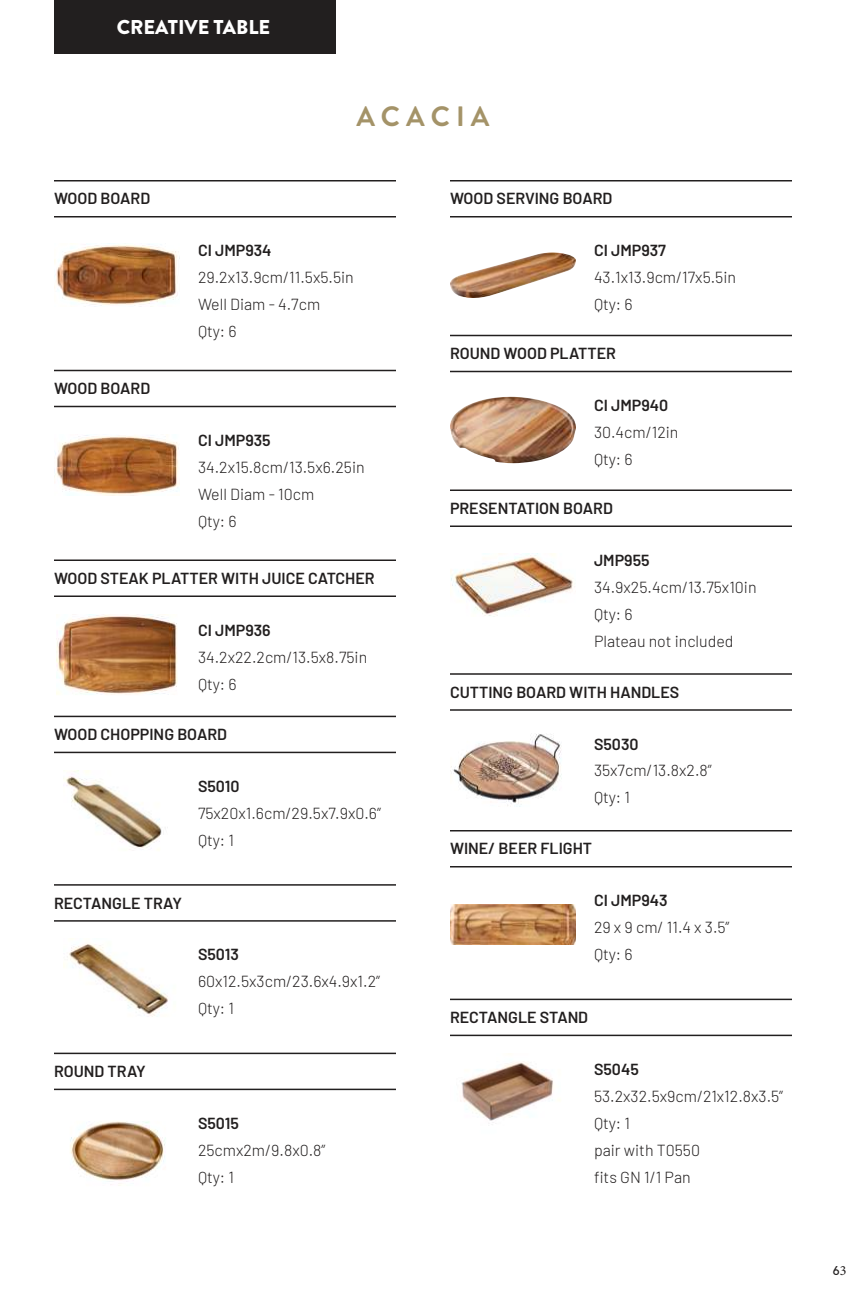
<style>
.page{position:relative;width:864px;height:1296px;background:#fff}
.page>*{position:absolute;margin:0;border:0;box-sizing:border-box;transform-origin:0 0}
.t1{font:700 28px "Brandon Grotesque";letter-spacing:.22em;color:#a49368}
.t2{font:900 20px "Brandon Grotesque";color:#fff}
.t3{font:300 16px/27px "Barlow";color:#221f1f}
.t4{font:600 16px "Barlow";color:#221f1f}
.t5{font:14px "Moderat";color:#221f1f}
.s1{font-family:"Minion Pro"}
</style>
<div class="page">
<div style="left:54px;top:0;width:281px;height:54px;background:#221f1f"></div>
<hr style="left:54px;top:180px;width:342px;height:2px;background:#221f1f">
<hr style="left:54px;top:216px;width:342px;height:2px;background:#221f1f">
<img style="left:54px;top:244px;width:126px;height:63px">
<hr style="left:54px;top:370px;width:342px;height:1px;background:#221f1f">
<hr style="left:54px;top:406px;width:342px;height:1px;background:#221f1f">
<img style="left:54px;top:435px;width:126px;height:60px">
<hr style="left:54px;top:560px;width:342px;height:1px;background:#221f1f">
<hr style="left:54px;top:596px;width:342px;height:1px;background:#221f1f">
<img style="left:56px;top:614px;width:122px;height:81px">
<hr style="left:450px;top:180px;width:342px;height:2px;background:#221f1f">
<hr style="left:450px;top:216px;width:342px;height:2px;background:#221f1f">
<img style="left:450px;top:253px;width:126px;height:45px">
<hr style="left:450px;top:335px;width:342px;height:1px;background:#221f1f">
<hr style="left:450px;top:371px;width:342px;height:1px;background:#221f1f">
<img style="left:450px;top:397px;width:126px;height:66px">
<hr style="left:450px;top:490px;width:342px;height:1px;background:#221f1f">
<hr style="left:450px;top:526px;width:342px;height:1px;background:#221f1f">
<img style="left:450px;top:553px;width:123px;height:63px">
<hr style="left:54px;top:716px;width:342px;height:1px;background:#221f1f">
<hr style="left:54px;top:752px;width:342px;height:1px;background:#221f1f">
<img style="left:63px;top:770px;width:99px;height:80px">
<hr style="left:54px;top:884px;width:342px;height:2px;background:#221f1f">
<hr style="left:54px;top:920px;width:342px;height:2px;background:#221f1f">
<img style="left:63px;top:944px;width:106px;height:73px">
<hr style="left:54px;top:1053px;width:342px;height:1px;background:#221f1f">
<hr style="left:54px;top:1089px;width:342px;height:1px;background:#221f1f">
<img style="left:70px;top:1121px;width:96px;height:65px">
<hr style="left:450px;top:673px;width:342px;height:2px;background:#221f1f">
<hr style="left:450px;top:709px;width:342px;height:2px;background:#221f1f">
<img style="left:450px;top:734px;width:112px;height:73px">
<hr style="left:450px;top:830px;width:342px;height:2px;background:#221f1f">
<hr style="left:450px;top:866px;width:342px;height:2px;background:#221f1f">
<img style="left:450px;top:905px;width:126px;height:40px">
<hr style="left:450px;top:999px;width:342px;height:1px;background:#221f1f">
<hr style="left:450px;top:1035px;width:342px;height:1px;background:#221f1f">
<img style="left:460px;top:1061px;width:100px;height:62px">
<p class="t2" style="left:117px;top:15px;width:155px">CREATIVE TABLE</p>
<p class="t4" style="left:54px;top:192px;width:98px">WOOD BOARD</p>
<h1 class="t1" style="left:356px;top:106px;width:135px">ACACIA</h1>
<p class="t4" style="left:450px;top:192px;width:164px">WOOD SERVING BOARD</p>
<p class="t4" style="left:54px;top:382px;width:98px">WOOD BOARD</p>
<p class="t4" style="left:198px;top:244px;width:75px">CI JMP934</p>
<p class="t3" style="left:198px;top:266px;width:157px">29.2x13.9cm/11.5x5.5in<br>Well Diam - 4.7cm<br>Qty: 6</p>
<p class="t4" style="left:198px;top:434px;width:74px">CI JMP935</p>
<p class="t3" style="left:198px;top:455px;width:168px">34.2x15.8cm/13.5x6.25in<br>Well Diam - 10cm<br>Qty: 6</p>
<p class="t4" style="left:54px;top:572px;width:322px">WOOD STEAK PLATTER WITH JUICE CATCHER</p>
<p class="t4" style="left:198px;top:624px;width:74px">CI JMP936</p>
<p class="t3" style="left:198px;top:645px;width:171px">34.2x22.2cm/13.5x8.75in<br>Qty: 6</p>
<p class="t4" style="left:54px;top:728px;width:175px">WOOD CHOPPING BOARD</p>
<p class="t4" style="left:198px;top:780px;width:43px">S5010</p>
<p class="t3" style="left:198px;top:801px;width:184px">75x20x1.6cm/29.5x7.9x0.6”<br>Qty: 1</p>
<p class="t4" style="left:54px;top:896px;width:129px">RECTANGLE TRAY</p>
<p class="t4" style="left:198px;top:948px;width:42px">S5013</p>
<p class="t3" style="left:198px;top:970px;width:184px">60x12.5x3cm/23.6x4.9x1.2”<br>Qty: 1</p>
<p class="t4" style="left:54px;top:1065px;width:93px">ROUND TRAY</p>
<p class="t4" style="left:198px;top:1117px;width:42px">S5015</p>
<p class="t3" style="left:198px;top:1138px;width:129px">25cmx2m/9.8x0.8”<br>Qty: 1</p>
<p class="t4" style="left:594px;top:244px;width:74px">CI JMP937</p>
<p class="t3" style="left:594px;top:266px;width:144px">43.1x13.9cm/17x5.5in<br>Qty: 6</p>
<p class="t4" style="left:450px;top:347px;width:168px">ROUND WOOD PLATTER</p>
<p class="t4" style="left:594px;top:399px;width:76px">CI JMP940</p>
<p class="t3" style="left:594px;top:420px;width:86px">30.4cm/12in<br>Qty: 6</p>
<p class="t4" style="left:450px;top:502px;width:164px">PRESENTATION BOARD</p>
<p class="t4" style="left:594px;top:554px;width:57px">JMP955</p>
<p class="t3" style="left:594px;top:575px;width:164px">34.9x25.4cm/13.75x10in<br>Qty: 6<br>Plateau not included</p>
<p class="t4" style="left:450px;top:685px;width:231px">CUTTING BOARD WITH HANDLES</p>
<p class="t4" style="left:594px;top:737px;width:46px">S5030</p>
<p class="t3" style="left:594px;top:759px;width:119px">35x7cm/13.8x2.8”<br>Qty: 1</p>
<p class="t4" style="left:450px;top:842px;width:144px">WINE/ BEER FLIGHT</p>
<p class="t4" style="left:594px;top:894px;width:75px">CI JMP943</p>
<p class="t3" style="left:594px;top:916px;width:137px">29 x 9 cm/ 11.4 x 3.5”<br>Qty: 6</p>
<p class="t4" style="left:450px;top:1011px;width:140px">RECTANGLE STAND</p>
<p class="t4" style="left:594px;top:1063px;width:46px">S5045</p>
<p class="t3" style="left:594px;top:1084px;width:191px">53.2x32.5x9cm/21x12.8x3.5”<br>Qty: 1<br>pair with T0550<br>fits GN 1/1 Pan</p>
<p class="t5" style="left:833px;top:1264px;width:16px">6<span class="s1">3</span></p>
</div>
